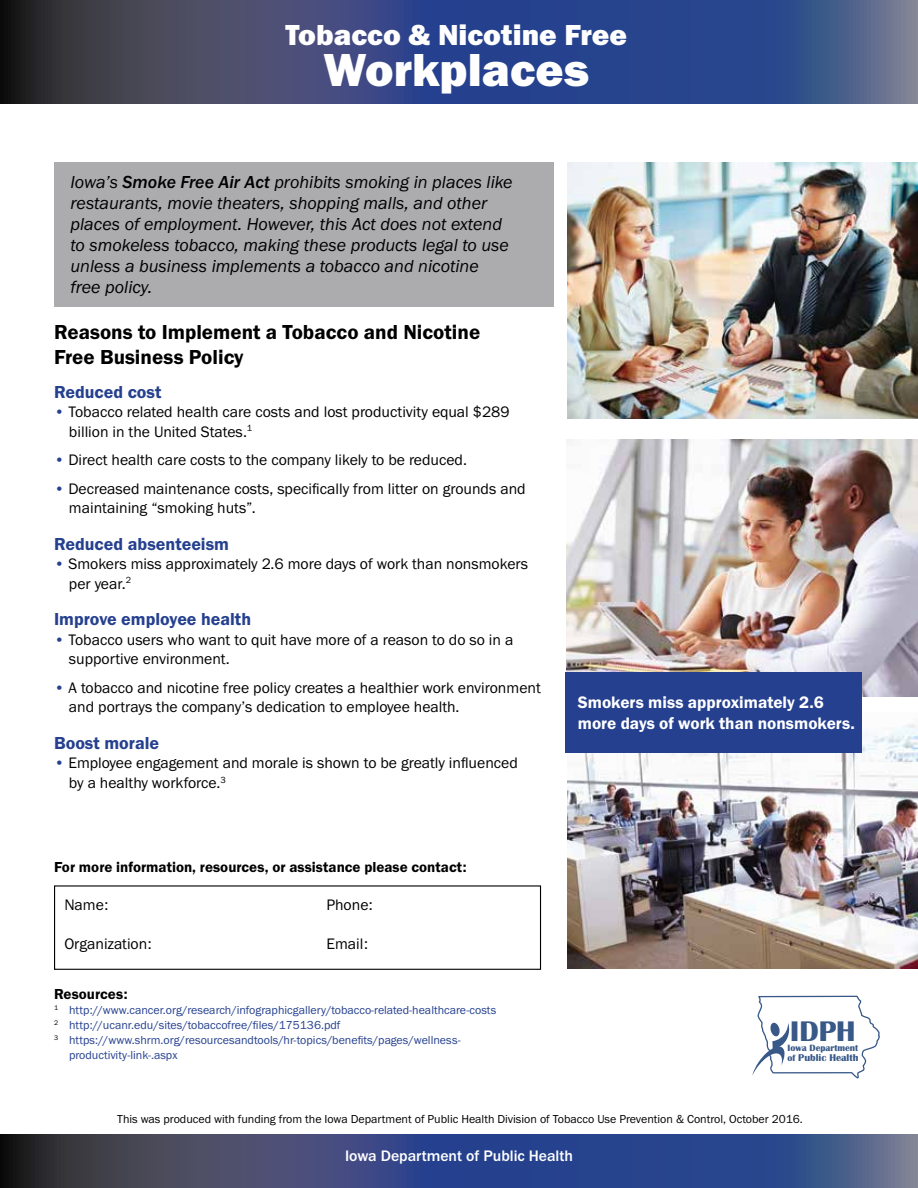
<style>
.page{position:relative;width:918px;height:1188px;background:#fff}
.page>*{position:absolute;margin:0;border:0;box-sizing:border-box;transform-origin:0 0}
.t1{font:48px "Franklin Gothic URW Hea";color:#fff}
.t2{font:30px "Franklin Gothic URW Hea";color:#fff}
.t3{font:700 29.4px "Britannic";color:#385888}
.t4{font:21px/25.2px "Franklin Gothic URW Dem";color:#000}
.t5{font:18px/21px "Franklin Gothic URW Boo Ita";color:#000}
.t6{font:18px "Franklin Gothic URW Dem";color:#25408f}
.t7{font:17.25px/21px "Franklin Gothic URW Dem";color:#fff}
.t8{font:15.75px/19.5px "Franklin Gothic URW Boo";color:#000}
.t9{font:500 15.75px "Franklin Gothic URW";color:#fff}
.t10{font:15px "Franklin Gothic URW Dem";color:#000}
.t11{font:12px "Franklin Gothic URW Boo";color:#25408f}
.t12{font:12px "Franklin Gothic URW Boo";color:#000}
.t13{font:700 10.2px "Britannic";color:#385888}
.t14{font:700 9.45px "Britannic";color:#385888}
.s1{font-family:"Franklin Gothic URW Med Ita"}
.s2{color:#25408f}
.s3{font-size:9.45px}
</style>
<div class="page">
<div style="left:54px;top:162px;width:500px;height:145px;background:#acacae"></div>
<img style="left:566px;top:440px;width:352px;height:256px">
<svg style="left:0;top:0;width:918px;height:104px;background:#384878"></svg>
<svg style="left:0;top:1134px;width:918px;height:54px;background:#374778"></svg>
<img style="left:567px;top:162px;width:351px;height:256px">
<img style="left:567px;top:724px;width:351px;height:245px">
<div style="left:566px;top:672px;width:296px;height:81px;background:#25408f"></div>
<div style="left:54px;top:885px;width:487px;height:85px;border:1px solid #000"></div>
<svg style="left:752px;top:996px;width:128px;height:82px"></svg>
<h2 class="t2" style="left:285px;top:16px;width:343px">Tobacco &amp; Nicotine Free</h2>
<h1 class="t1" style="left:323px;top:38px;width:267px">Workplaces</h1>
<p class="t5" style="left:71px;top:171px;width:444px">Iowa’s <span class="s1">Smoke Free Air Act</span> prohibits smoking in places like restaurants, movie theaters, shopping malls, and other places of employment. However, this Act does not extend to smokeless tobacco, making these products legal to use unless a business implements a tobacco and nicotine free policy.</p>
<h3 class="t4" style="left:54px;top:319px;width:428px">Reasons to Implement a Tobacco and Nicotine<br>Free Business Policy</h3>
<p class="t6" style="left:54px;top:380px;width:109px">Reduced cost</p>
<p class="t8" style="left:69px;top:402px;width:442px;text-indent:-15px"><span class="s2">•</span> Tobacco related health care costs and lost productivity equal $289 billion in the United States.<sup>1</sup></p>
<p class="t8" style="left:54px;top:450px;width:414px"><span class="s2">•</span> Direct health care costs to the company likely to be reduced.</p>
<p class="t8" style="left:69px;top:478px;width:458px;text-indent:-15px"><span class="s2">•</span> Decreased maintenance costs, specifically from litter on grounds and maintaining “smoking huts”.</p>
<p class="t6" style="left:54px;top:533px;width:177px">Reduced absenteeism</p>
<p class="t8" style="left:69px;top:554px;width:461px;text-indent:-15px"><span class="s2">•</span> Smokers miss approximately 2.6 more days of work than nonsmokers per year.<sup>2</sup></p>
<p class="t6" style="left:54px;top:608px;width:199px">Improve employee health</p>
<p class="t8" style="left:69px;top:629px;width:446px;text-indent:-15px"><span class="s2">•</span> Tobacco users who want to quit have more of a reason to do so in a supportive environment.</p>
<p class="t8" style="left:69px;top:677px;width:473px;text-indent:-15px"><span class="s2">•</span> A tobacco and nicotine free policy creates a healthier work environment and portrays the company’s dedication to employee health.</p>
<p class="t6" style="left:54px;top:732px;width:107px">Boost morale</p>
<p class="t8" style="left:69px;top:753px;width:450px;text-indent:-15px"><span class="s2">•</span> Employee engagement and morale is shown to be greatly influenced by a healthy workforce.<sup>3</sup></p>
<p class="t10" style="left:54px;top:858px;width:414px">For more information, resources, or assistance please contact:</p>
<p class="t8" style="left:64px;top:894px;width:45px">Name:</p>
<p class="t8" style="left:327px;top:894px;width:48px">Phone:</p>
<p class="t8" style="left:64px;top:933px;width:89px">Organization:</p>
<p class="t8" style="left:327px;top:933px;width:43px">Email:</p>
<p class="t10" style="left:54px;top:985px;width:75px">Resources:</p>
<p class="t11" style="left:54px;top:1003px;width:444px"><sup>1</sup> http://www.cancer.org/research/infographicgallery/tobacco-related-healthcare-costs</p>
<p class="t11" style="left:54px;top:1018px;width:288px"><sup>2</sup> http://ucanr.edu/sites/tobaccofree/files/175136.pdf</p>
<p class="t11" style="left:54px;top:1033px;width:408px"><sup>3</sup> https://www.shrm.org/resourcesandtools/hr-topics/benefits/pages/wellness-</p>
<p class="t11" style="left:69px;top:1048px;width:110px">productivity-link-.aspx</p>
<p class="t7" style="left:578px;top:691px;width:279px">Smokers miss approximately 2.6 more days of work than nonsmokers.</p>
<h3 class="t3" style="left:790px;top:1015px;width:67px">IDPH</h3>
<p class="t14" style="left:788px;top:1043px;width:72px">Iowa Department</p>
<p class="t13" style="left:787px;top:1052px;width:72px"><span class="s3">of</span> Public Health</p>
<p class="t12" style="left:117px;top:1112px;width:687px">This was produced with funding from the Iowa Department of Public Health Division of Tobacco Use Prevention &amp; Control, October 2016.</p>
<p class="t9" style="left:345px;top:1146px;width:229px">Iowa Department of Public Health</p>
</div>
